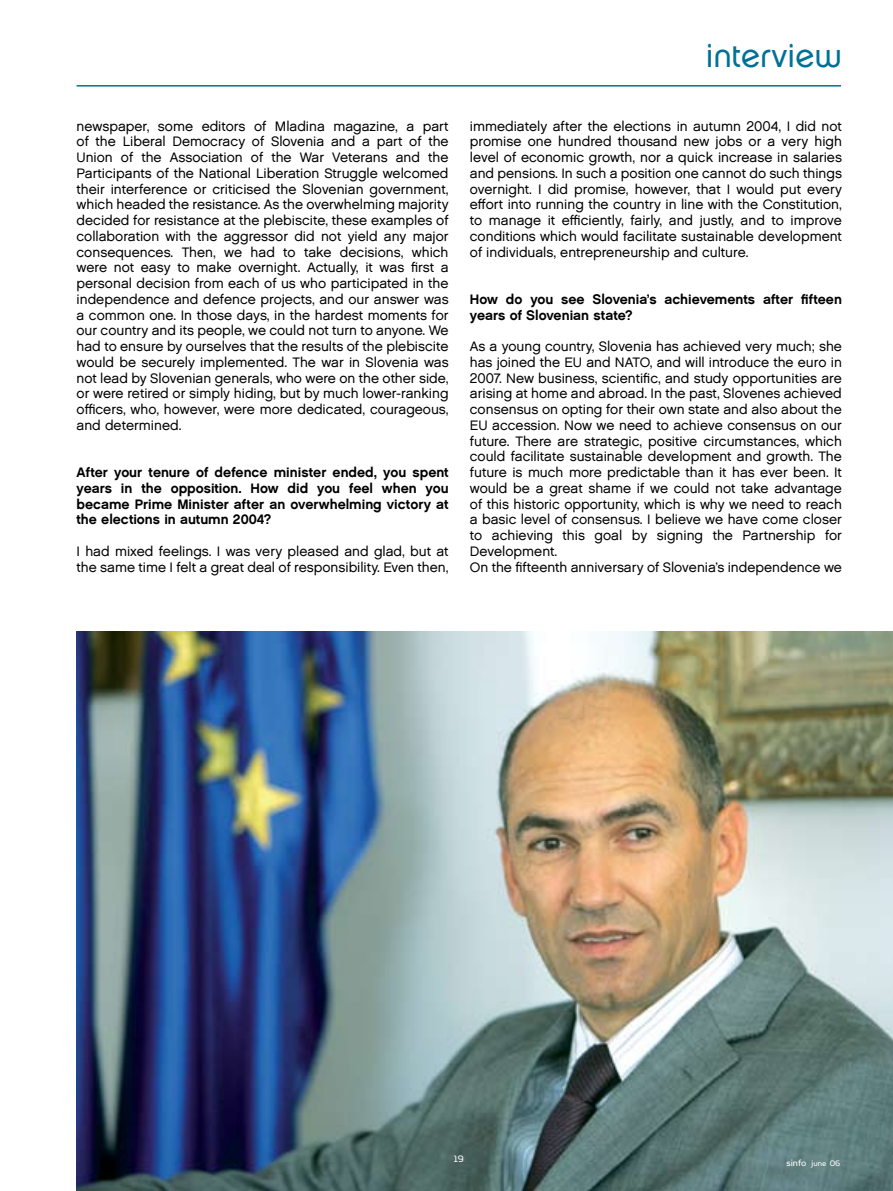
<style>
.page{position:relative;width:893px;height:1191px;background:#fff}
.page>*{position:absolute;margin:0;border:0;box-sizing:border-box;transform-origin:0 0}
.t1{font:33px "Chalet TT London Nineteen Seventy";color:#007196}
.t2{font:13.8px/15.8px "Chalet TT London Nineteen Sixty";color:#000;text-align:justify}
.t3{font:13.8px/15.8px "Chalet TT New York Nineteen Sixty";color:#000;text-align:justify}
.t4{font:10.5px "Simian Display Orangutan";color:#fff}
.t5{font:9px "Simian Display Orangutan";color:#fff}
.s1{font-size:10.5px}
</style>
<div class="page">
<hr style="left:77px;top:85px;width:764px;height:2px;background:#007196">
<img style="left:77px;top:631px;width:816px;height:560px">
<p class="t2" style="left:77px;top:118px;width:374px">newspaper, some editors of Mladina magazine, a part of the Liberal Democracy of Slovenia and a part of the Union of the Association of the War Veterans and the Participants of the National Liberation Struggle welcomed their interference or criticised the Slovenian government, which headed the resistance. As the overwhelming majority decided for resistance at the plebiscite, these examples of collaboration with the aggressor did not yield any major consequences. Then, we had to take decisions, which were not easy to make overnight. Actually, it was first a personal decision from each of us who participated in the independence and defence projects, and our answer was a common one. In those days, in the hardest moments for our country and its people, we could not turn to anyone. We had to ensure by ourselves that the results of the plebiscite would be securely implemented. The war in Slovenia was not lead by Slovenian generals, who were on the other side, or were retired or simply hiding, but by much lower-ranking officers, who, however, were more dedicated, courageous, and determined.</p>
<p class="t3" style="left:77px;top:464px;width:374px">After your tenure of defence minister ended, you spent years in the opposition. How did you feel when you became Prime Minister after an overwhelming victory at the elections in autumn 2004?</p>
<p class="t2" style="left:77px;top:543px;width:374px">I had mixed feelings. I was very pleased and glad, but at the same time I felt a great deal of responsibility. Even then,</p>
<h1 class="t1" style="left:706px;top:36px;width:138px">interview</h1>
<p class="t2" style="left:470px;top:118px;width:374px">immediately after the elections in autumn 2004, I did not promise one hundred thousand new jobs or a very high level of economic growth, nor a quick increase in salaries and pensions. In such a position one cannot do such things overnight. I did promise, however, that I would put every effort into running the country in line with the Constitution, to manage it efficiently, fairly, and justly, and to improve conditions which would facilitate sustainable development of individuals, entrepreneurship and culture.</p>
<p class="t3" style="left:470px;top:291px;width:374px">How do you see Slovenia’s achievements after fifteen years of Slovenian state?</p>
<p class="t2" style="left:470px;top:338px;width:374px;text-align:left">As a young country, Slovenia has achieved very much; she has joined the EU and NATO, and will introduce the euro in 2007. New business, scientific, and study opportunities are arising at home and abroad. In the past, Slovenes achieved consensus on opting for their own state and also about the EU accession. Now we need to achieve consensus on our future. There are strategic, positive circumstances, which could facilitate sustainable development and growth. The future is much more predictable than it has ever been. It would be a great shame if we could not take advantage of this historic opportunity, which is why we need to reach a basic level of consensus. I believe we have come closer to achieving this goal by signing the Partnership for Development.<br>On the fifteenth anniversary of Slovenia’s independence we</p>
<p class="t4" style="left:454px;top:1153px;width:10px">19</p>
<p class="t5" style="left:786px;top:1158px;width:55px"><span class="s1">sinfo</span> june 06</p>
</div>
